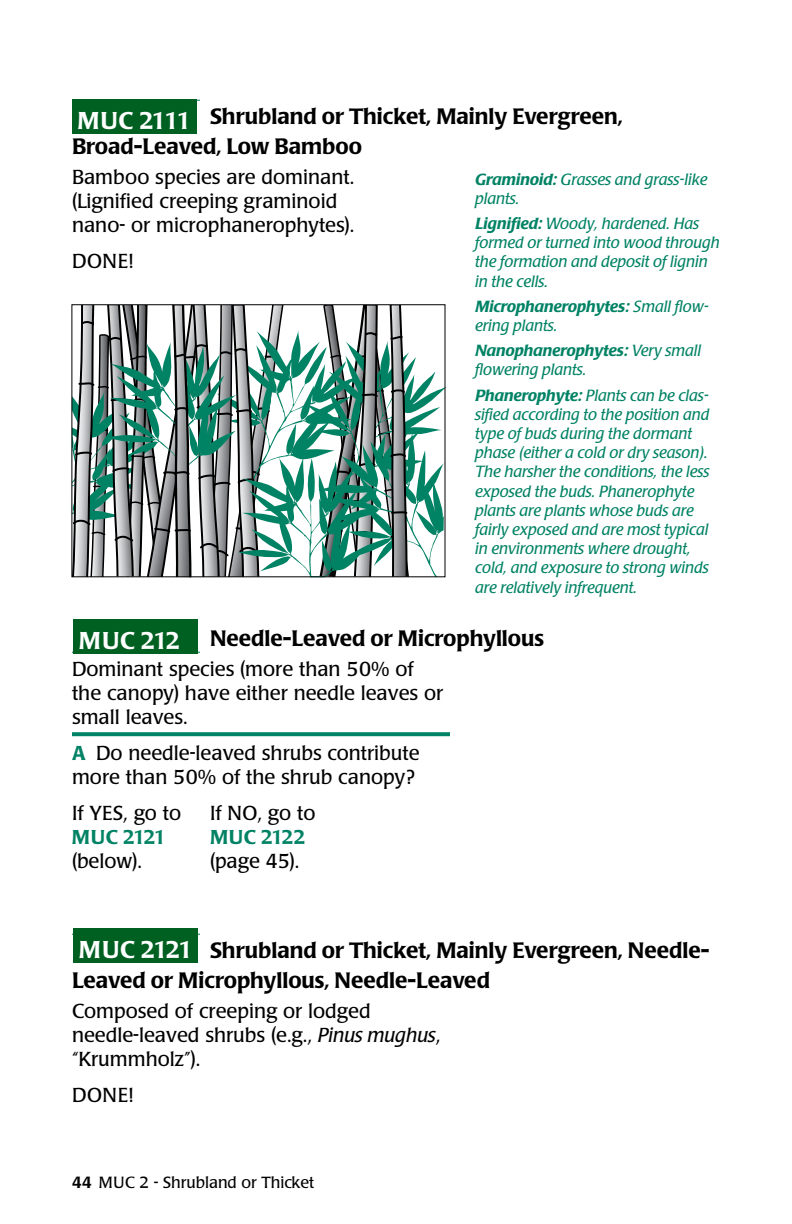
<style>
.page{position:relative;width:792px;height:1224px;background:#fff}
.page>*{position:absolute;margin:0;border:0;box-sizing:border-box;transform-origin:0 0}
.t1{font:500 24px "Poppl Laudatio";letter-spacing:-.08em;color:#fff}
.t2{font:500 22px/30px "Poppl Laudatio";color:#000}
.t3{font:500 22px "Poppl Laudatio";letter-spacing:-.08em;color:#fff}
.t4{font:20px/24px "Poppl Laudatio";color:#000}
.t5{font:500 19.8px "Poppl Laudatio";letter-spacing:-.04em;color:#008264}
.t6{font:italic 16px/19.2px "Poppl Laudatio";color:#008264}
.t7{font:16px "Poppl Laudatio";color:#000}
.s1{font-weight:500}
.s2{font-weight:500;font-size:19.8px;color:#008264}
.s3{font-style:italic}
</style>
<div class="page">
<hr style="left:72px;top:100px;width:128px;height:1px;background:#008264">
<hr style="left:72px;top:652px;width:128px;height:1px;background:#008264">
<svg style="left:72px;top:732px;width:378px;height:4px;background:#0d886c"></svg>
<hr style="left:72px;top:934px;width:128px;height:1px;background:#008264">
<svg style="left:71px;top:305px;width:375px;height:273px"></svg>
<div style="left:71px;top:304px;width:374px;height:273px;border:1px solid #000"></div>
<div style="left:72px;top:99px;width:125px;height:35px;background:#006021"></div>
<div style="left:74px;top:620px;width:124px;height:34px;background:#006021"></div>
<div style="left:74px;top:928px;width:124px;height:34px;background:#006021"></div>
<h2 class="t2" style="left:72px;top:102px;width:552px;text-indent:138px">Shrubland or Thicket, Mainly Evergreen,<br>Broad-Leaved, Low Bamboo</h2>
<p class="t4" style="left:72px;top:166px;width:284px">Bamboo species are dominant. (Lignified creeping graminoid nano- or microphanerophytes).</p>
<p class="t4" style="left:72px;top:250px;width:63px">DONE!</p>
<h2 class="t3" style="left:77px;top:104px;width:106px">MUC 2111</h2>
<h1 class="t1" style="left:77px;top:107px;width:115px">MUC 2111</h1>
<p class="t6" style="left:475px;top:170px;width:234px"><span class="s1">Graminoid:</span> Grasses and grass-like plants.</p>
<p class="t6" style="left:475px;top:214px;width:246px"><span class="s1">Lignified:</span> Woody, hardened. Has formed or turned into wood through the formation and deposit of lignin in the cells.</p>
<p class="t6" style="left:475px;top:297px;width:235px"><span class="s1">Microphanerophytes:</span> Small flow&shy;ering plants.</p>
<p class="t6" style="left:475px;top:341px;width:227px"><span class="s1">Nanophanerophytes:</span> Very small flowering plants.</p>
<p class="t6" style="left:475px;top:386px;width:236px"><span class="s1">Phanerophyte:</span> Plants can be clas&shy;sified according to the position and type of buds during the dormant phase (either a cold or dry season).<br>The harsher the conditions, the less exposed the buds. Phanerophyte plants are plants whose buds are fairly exposed and are most typical in environments where drought, cold, and exposure to strong winds are relatively infrequent.</p>
<h2 class="t3" style="left:77px;top:626px;width:94px">MUC 212</h2>
<h2 class="t2" style="left:210px;top:624px;width:336px">Needle-Leaved or Microphyllous</h2>
<p class="t4" style="left:72px;top:658px;width:373px">Dominant species (more than 50% of the canopy) have either needle leaves or small leaves.</p>
<p class="t4" style="left:72px;top:742px;width:349px"><span class="s2">A</span> Do needle-leaved shrubs contribute more than 50% of the shrub canopy?</p>
<p class="t4" style="left:72px;top:802px;width:111px">If YES, go to</p>
<p class="t4" style="left:210px;top:802px;width:107px">If NO, go to</p>
<p class="t5" style="left:72px;top:826px;width:95px">MUC 2121</p>
<p class="t5" style="left:210px;top:826px;width:97px">MUC 2122</p>
<p class="t4" style="left:72px;top:850px;width:72px">(below).</p>
<p class="t4" style="left:210px;top:850px;width:91px">(page 45).</p>
<h1 class="t1" style="left:79px;top:627px;width:103px">MUC 212</h1>
<h1 class="t1" style="left:79px;top:936px;width:115px">MUC 2121</h1>
<h2 class="t2" style="left:72px;top:936px;width:639px;text-indent:138px">Shrubland or Thicket, Mainly Evergreen, Needle-<br>Leaved or Microphyllous, Needle-Leaved</h2>
<p class="t4" style="left:72px;top:1000px;width:370px">Composed of creeping or lodged needle-leaved shrubs (e.g., <span class="s3">Pinus mughus</span>, “Krummholz”).</p>
<p class="t4" style="left:72px;top:1084px;width:63px">DONE!</p>
<h2 class="t3" style="left:77px;top:938px;width:106px">MUC 2121</h2>
<p class="t7" style="left:72px;top:1173px;width:244px"><span class="s1">44</span> MUC 2 - Shrubland or Thicket</p>
</div>
